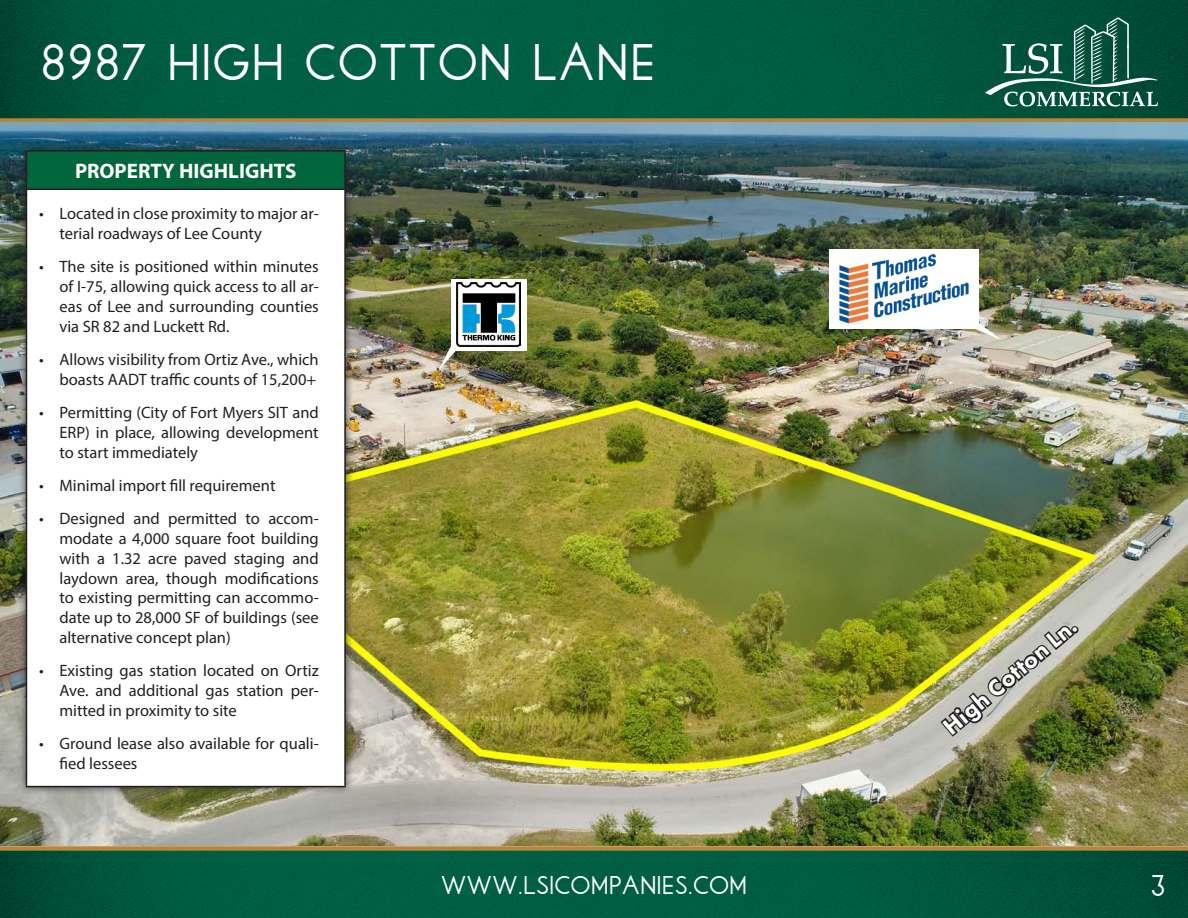
<style>
.page{position:relative;width:1188px;height:918px;background:#fff}
.page>*{position:absolute;margin:0;border:0;box-sizing:border-box;transform-origin:0 0}
.t1{font:36px "Libby";letter-spacing:.025em;color:#fff}
.t2{font:800 24px "Futura PT";color:#fff}
.t3{font:700 21px "Myriad Pro";color:#fff}
.t4{font:21px "Libby";color:#fff}
.t5{font:18px "Libby";color:#fff}
.t6{font:16.5px/19.8px "Myriad Pro";color:#231f20;text-align:justify}
</style>
<div class="page">
<svg style="left:0;top:846px;width:1188px;height:72px;background:#0c5c3f"></svg>
<svg style="left:0;top:0;width:1188px;height:123px;background:#075c41"></svg>
<svg style="left:985px;top:17px;width:173px;height:90px;background:#296c59"></svg>
<img style="left:0;top:123px;width:1188px;height:723px">
<svg style="left:438px;top:336px;width:26px;height:35px"></svg>
<svg style="left:965px;top:316px;width:37px;height:24px"></svg>
<div style="left:18px;top:142px;width:336px;height:654px;background:#231f20;opacity:.75"></div>
<div style="left:26px;top:151px;width:319px;height:38px;background:#01663b"></div>
<div style="left:26px;top:189px;width:319px;height:598px;background:#fff"></div>
<hr style="left:26px;top:150px;width:320px;height:2px;background:#231f20">
<hr style="left:26px;top:152px;width:1px;height:37px;background:#231f20">
<hr style="left:344px;top:152px;width:2px;height:37px;background:#231f20">
<hr style="left:26px;top:189px;width:320px;height:1px;background:#231f20">
<hr style="left:26px;top:190px;width:1px;height:596px;background:#231f20">
<hr style="left:344px;top:190px;width:2px;height:596px;background:#231f20">
<hr style="left:26px;top:786px;width:320px;height:1px;background:#231f20">
<img style="left:938px;top:623px;width:143px;height:150px">
<div style="left:451px;top:279px;width:75px;height:71px;background:#fff"></div>
<img style="left:457px;top:282px;width:63px;height:65px">
<div style="left:829px;top:249px;width:149px;height:80px;background:#fff"></div>
<img style="left:839px;top:255px;width:130px;height:69px">
<p class="t1" style="left:40px;top:41px;width:617px">8987 HIGH COTTON LANE</p>
<p class="t3" style="left:75px;top:157px;width:223px">PROPERTY HIGHLIGHTS</p>
<p class="t6" style="left:59px;top:203px;width:261px;text-indent:-20px">• Located in close proximity to major ar&shy;terial roadways of Lee County</p>
<p class="t6" style="left:59px;top:257px;width:261px;text-indent:-20px">• The site is positioned within minutes of I-75, allowing quick access to all ar&shy;eas of Lee and surrounding counties via SR 82 and Luckett Rd.</p>
<p class="t6" style="left:39px;top:349px;width:281px;text-align:right">• Allows visibility from Ortiz Ave., which boasts AADT traffic counts of 15,200+</p>
<p class="t6" style="left:59px;top:402px;width:261px;text-indent:-20px">• Permitting (City of Fort Myers SIT and ERP) in place, allowing development to start immediately</p>
<p class="t6" style="left:39px;top:475px;width:238px">• Minimal import fill requirement</p>
<p class="t6" style="left:59px;top:509px;width:261px;text-indent:-20px">• Designed and permitted to accom&shy;modate a 4,000 square foot building with a 1.32 acre paved staging and laydown area, though modifications to existing permitting can accommo&shy;date up to 28,000 SF of buildings (see alternative concept plan)</p>
<p class="t6" style="left:59px;top:661px;width:261px;text-indent:-20px">• Existing gas station located on Ortiz Ave. and additional gas station per&shy;mitted in proximity to site</p>
<p class="t6" style="left:59px;top:734px;width:261px;text-indent:-20px">• Ground lease also available for quali&shy;fied lessees</p>
<p class="t2" style="left:937px;top:718px;width:167px;rotate:-40deg">High Cotton Ln.</p>
<p class="t5" style="left:441px;top:875px;width:308px">WWW.LSICOMPANIES.COM</p>
<p class="t4" style="left:1150px;top:873px;width:17px">3</p>
</div>
